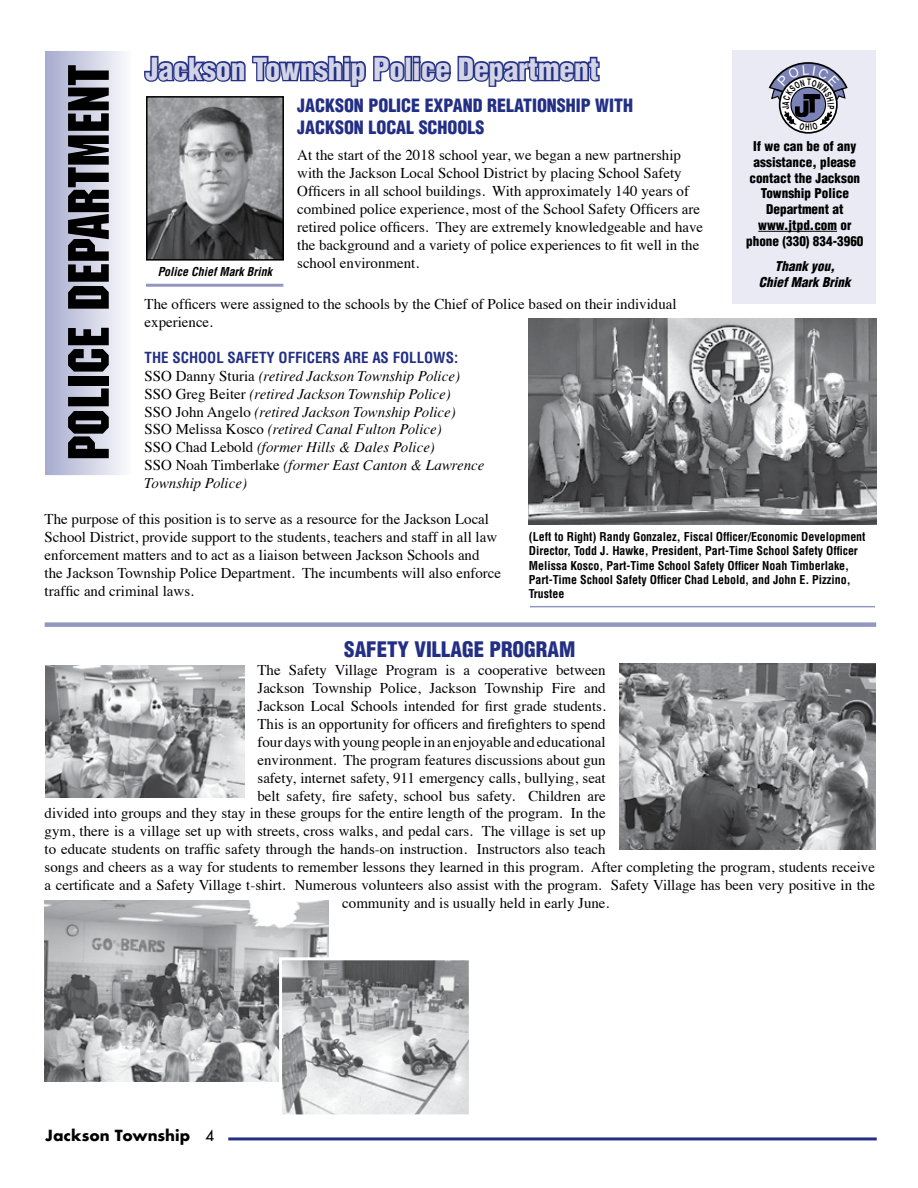
<style>
.page{position:relative;width:918px;height:1188px;background:#fff}
.page>*{position:absolute;margin:0;border:0;box-sizing:border-box;transform-origin:0 0}
.t1{font:56.7px "Machine";color:#000}
.t2{font:900 condensed 29.85px "Helvetica";color:#d3d5e6}
.t3{font:900 condensed 20.85px "Helvetica";color:#232f84}
.t4{font:900 condensed 17.85px/21.5px "Helvetica";color:#232f84}
.t5{font:15px/17.9px "Times";color:#000}
.t6{font:italic 15px/17.9px "Times";color:#000}
.t7{font:700 condensed 15px "Helvetica";color:#232f84}
.t8{font:700 15px "Futura";color:#000}
.t9{font:900 condensed 13.2px/15.9px "Helvetica";color:#000;text-align:center}
.t10{font:italic 900 condensed 13.2px/15.9px "Helvetica";color:#000;text-align:center}
.t11{font:700 condensed 12px/14.4px "Helvetica";color:#000}
.t12{font:italic 700 condensed 12px "Helvetica";color:#000}
.s1{font-style:normal}
.s2{font-weight:400}
</style>
<div class="page">
<hr style="left:228px;top:1137px;width:649px;height:3px;background:#232f84">
<div style="left:46px;top:52px;width:85px;height:422px;background:linear-gradient(to right,#a8acce,#fbfbfd)"></div>
<div style="left:45px;top:51px;width:87px;height:424px;border:1px solid #fff"></div>
<svg style="left:144px;top:55px;width:456px;height:32px"></svg>
<img style="left:148px;top:98px;width:134px;height:161px">
<div style="left:146px;top:96px;width:138px;height:165px;border:1px solid #000"></div>
<hr style="left:146px;top:284px;width:137px;height:3px;background:#9197c1">
<div style="left:732px;top:51px;width:144px;height:253px;background:#e9eaf3"></div>
<hr style="left:758px;top:231px;width:79px;height:1px;background:#000">
<svg style="left:780px;top:76px;width:57px;height:57px"></svg>
<div style="left:779px;top:76px;width:59px;height:58px;border:2px solid #000;border-radius:50%"></div>
<div style="left:790px;top:87px;width:36px;height:35px;border:1px solid #000;border-radius:50%"></div>
<img style="left:796px;top:110px;width:36px;height:2px">
<img style="left:785px;top:112px;width:47px;height:12px">
<div style="left:45px;top:622px;width:831px;height:5px;background:#9197c1"></div>
<img style="left:528px;top:319px;width:349px;height:206px">
<hr style="left:530px;top:606px;width:345px;height:1px;background:#9197c1">
<img style="left:45px;top:901px;width:284px;height:181px">
<img style="left:619px;top:663px;width:257px;height:186px">
<img style="left:45px;top:665px;width:199px;height:133px">
<img style="left:283px;top:961px;width:185px;height:152px">
<div style="left:279px;top:957px;width:193px;height:160px;border:3px solid #fff"></div>
<svg style="left:799px;top:122px;width:19px;height:8px"></svg>
<svg style="left:768px;top:62px;width:80px;height:48px"></svg>
<h1 class="t1" style="left:56px;top:461px;width:397px;rotate:-90deg">POLICE DEPARTMENT</h1>
<h2 class="t2" style="left:145px;top:50px;width:455px">Jackson Township Police Department</h2>
<p class="t4" style="left:297px;top:95px;width:337px">JACKSON POLICE EXPAND RELATIONSHIP WITH<br>JACKSON LOCAL SCHOOLS</p>
<p class="t5" style="left:297px;top:145px;width:408px">At the start of the 2018 school year, we began a new partnership with the Jackson Local School District by placing School Safety Officers in all school buildings. With approximately 140 years of combined police experience, most of the School Safety Officers are retired police officers. They are extremely knowledgeable and have the background and a variety of police experiences to fit well in the school environment.</p>
<p class="t9" style="left:746px;top:138px;width:119px">If we can be of any assistance, please contact the Jackson<br>Township Police<br>Department at www.jtpd.com or phone (330) 834-3960</p>
<p class="t10" style="left:759px;top:258px;width:93px">Thank you,<br>Chief Mark Brink</p>
<p class="t12" style="left:158px;top:265px;width:116px">Police Chief Mark Brink</p>
<p class="t5" style="left:145px;top:294px;width:533px">The officers were assigned to the schools by the Chief of Police based on their individual experience.</p>
<p class="t7" style="left:145px;top:348px;width:315px">THE SCHOOL SAFETY OFFICERS ARE AS FOLLOWS:</p>
<p class="t6" style="left:145px;top:367px;width:341px"><span class="s1">SSO Danny Sturia</span> (retired Jackson Township Police)<br><span class="s1">SSO Greg Beiter</span> (retired Jackson Township Police)<br><span class="s1">SSO John Angelo</span> (retired Jackson Township Police)<br><span class="s1">SSO Melissa Kosco</span> (retired Canal Fulton Police)<br><span class="s1">SSO Chad Lebold</span> (former Hills &amp; Dales Police)<br><span class="s1">SSO Noah Timberlake</span> (former East Canton &amp; Lawrence Township Police)</p>
<p class="t5" style="left:45px;top:509px;width:458px">The purpose of this position is to serve as a resource for the Jackson Local School District, provide support to the students, teachers and staff in all law enforcement matters and to act as a liaison between Jackson Schools and the Jackson Township Police Department. The incumbents will also enforce traffic and criminal laws.</p>
<p class="t11" style="left:529px;top:529px;width:338px">(Left to Right) Randy Gonzalez, Fiscal Officer/Economic Development Director, Todd J. Hawke, President, Part-Time School Safety Officer Melissa Kosco, Part-Time School Safety Officer Noah Timberlake, Part-Time School Safety Officer Chad Lebold, and John E. Pizzino, Trustee</p>
<h3 class="t3" style="left:344px;top:637px;width:233px">SAFETY VILLAGE PROGRAM</h3>
<p class="t5" style="left:258px;top:660px;width:350px">The Safety Village Program is a cooperative between</p>
<p class="t5" style="left:258px;top:678px;width:350px">Jackson Township Police, Jackson Township Fire and</p>
<p class="t5" style="left:258px;top:696px;width:350px">Jackson Local Schools intended for first grade students.</p>
<p class="t5" style="left:258px;top:714px;width:350px">This is an opportunity for officers and firefighters to spend</p>
<p class="t5" style="left:258px;top:732px;width:350px">four days with young people in an enjoyable and educational</p>
<p class="t5" style="left:258px;top:749px;width:350px">environment. The program features discussions about gun</p>
<p class="t5" style="left:258px;top:767px;width:350px">safety, internet safety, 911 emergency calls, bullying, seat</p>
<p class="t5" style="left:258px;top:785px;width:350px">belt safety, fire safety, school bus safety. Children are</p>
<p class="t5" style="left:45px;top:803px;width:563px">divided into groups and they stay in these groups for the entire length of the program. In the</p>
<p class="t5" style="left:45px;top:821px;width:563px">gym, there is a village set up with streets, cross walks, and pedal cars. The village is set up</p>
<p class="t5" style="left:45px;top:839px;width:563px">to educate students on traffic safety through the hands-on instruction. Instructors also teach</p>
<p class="t5" style="left:45px;top:857px;width:832px">songs and cheers as a way for students to remember lessons they learned in this program. After completing the program, students receive</p>
<p class="t5" style="left:45px;top:875px;width:832px">a certificate and a Safety Village t-shirt. Numerous volunteers also assist with the program. Safety Village has been very positive in the</p>
<p class="t5" style="left:342px;top:893px;width:269px">community and is usually held in early June.</p>
<p class="t8" style="left:45px;top:1124px;width:170px">Jackson Township <span class="s2">4</span></p>
</div>
